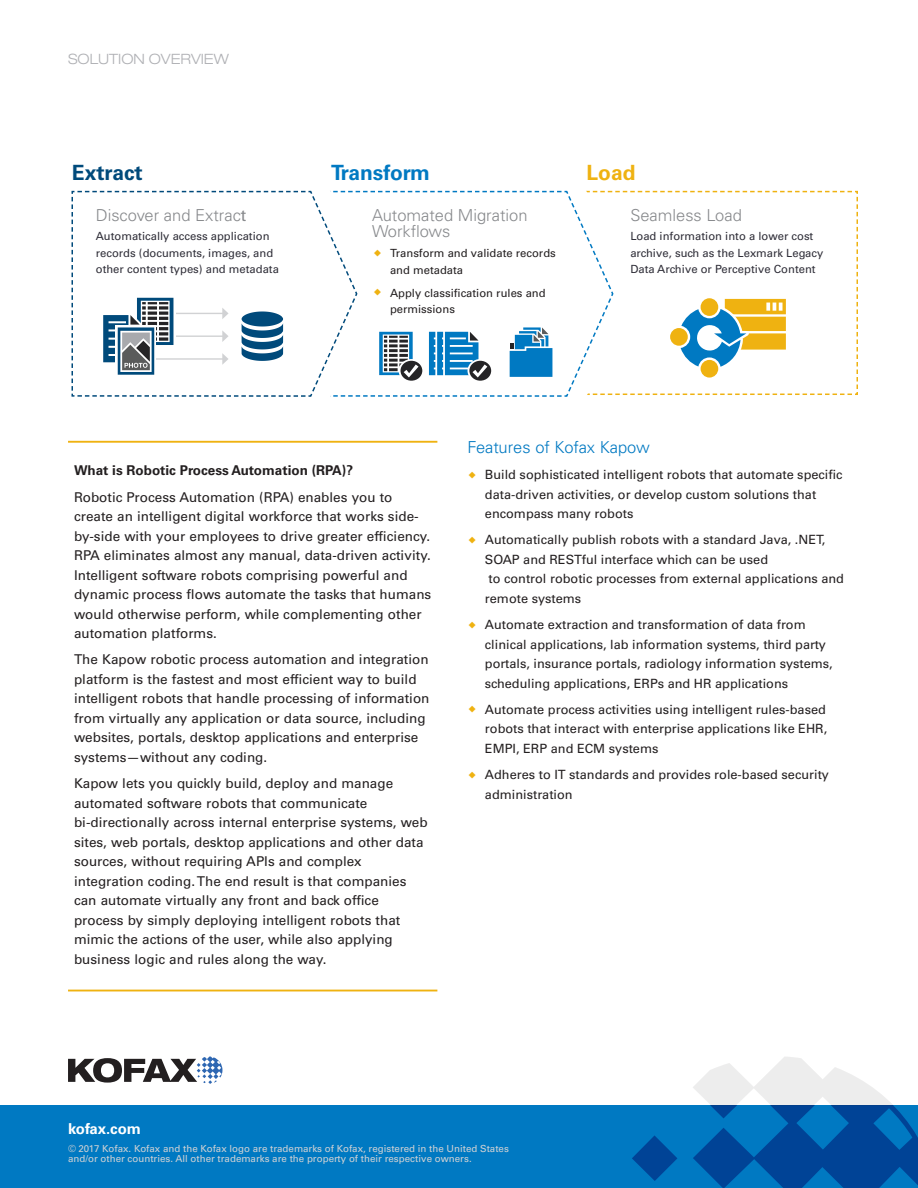
<style>
.page{position:relative;width:918px;height:1188px;background:#fff}
.page>*{position:absolute;margin:0;border:0;box-sizing:border-box;transform-origin:0 0}
.Header_Style_-_Level{font:700 21px "Univers LT Std";letter-spacing:-.01em;color:#0079c2}
.Header_Style_-_Level-2{font:700 21px "Univers LT Std";color:#004a7b}
.Header_Style_-_Level-3{font:700 21px "Univers LT Std";color:#efb211}
.Header_Style_-_Level-4{font:300 16.5px/16.5px "Univers LT Std";color:#87898c}
.t1{font:300 16.5px "Univers LT Std";color:#0079c2}
.t2{font:700 15px "Univers LT Std";color:#fff}
.document_label{font:300 expanded 14.25px "Helvetica Neue LT Std";color:#b0b1b5}
.body_copy{font:13.5px/19.5px "Univers LT Std";color:#231f20}
.t3{font:700 13.5px "Univers LT Std";color:#231f20}
.t4{font:12.75px/19.5px "Univers LT Std";color:#231f20}
.Header_Style_-_Level-5{font:11.25px/16.5px "Univers LT Std";color:#2f2e38}
.t5{font:11.25px/16.5px "Univers LT Std";color:#231f20}
.copyright{font:9.75px/10.5px "Univers LT Std";color:#d1d2d4}
.s1{font-weight:400}
</style>
<div class="page">
<div style="left:0;top:1105px;width:918px;height:83px;background:#0079c2"></div>
<svg style="left:632px;top:1135px;width:45px;height:46px"></svg>
<svg style="left:68px;top:1056px;width:154px;height:28px"></svg>
<svg style="left:693px;top:1057px;width:225px;height:131px"></svg>
<hr style="left:68px;top:441px;width:369px;height:2px;background:#efb211">
<hr style="left:68px;top:990px;width:369px;height:1px;background:#efb211">
<svg style="left:71px;top:191px;width:787px;height:206px"></svg>
<p class="document_label" style="left:68px;top:51px;width:162px">SOLUTION OVERVIEW</p>
<p class="Header_Style_-_Level-2" style="left:72px;top:161px;width:72px">Extract</p>
<p class="Header_Style_-_Level" style="left:331px;top:161px;width:100px">Transform</p>
<p class="Header_Style_-_Level-3" style="left:587px;top:161px;width:51px">Load</p>
<p class="Header_Style_-_Level-4" style="left:96px;top:207px;width:152px">Discover and Extrac<span class="s1">t</span></p>
<p class="Header_Style_-_Level-4" style="left:372px;top:207px;width:157px">Automated Migration<br>Workflows</p>
<p class="Header_Style_-_Level-4" style="left:630px;top:207px;width:113px">Seamless Load</p>
<p class="Header_Style_-_Level-5" style="left:630px;top:228px;width:195px">Load information into a lower cost archive, such as the Lexmark Legacy<br>Data Archive or Perceptive Content</p>
<p class="Header_Style_-_Level-5" style="left:96px;top:228px;width:185px">Automatically access application records (documents, images, and other content types) and metadata</p>
<p class="t5" style="left:390px;top:245px;width:167px">Transform and validate records and metadata</p>
<p class="t5" style="left:390px;top:285px;width:157px">Apply classification rules and permissions</p>
<p class="t3" style="left:74px;top:463px;width:281px">What is Robotic Process Automation (RPA)?</p>
<p class="body_copy" style="left:74px;top:487px;width:359px">Robotic Process Automation (RPA) enables you to create an intelligent digital workforce that works side&shy;by-side with your employees to drive greater efficiency.<br>RPA eliminates almost any manual, data-driven activity.<br>Intelligent software robots comprising powerful and dynamic process flows automate the tasks that humans would otherwise perform, while complementing other automation platforms.</p>
<p class="body_copy" style="left:74px;top:650px;width:357px">The Kapow robotic process automation and integration platform is the fastest and most efficient way to build intelligent robots that handle processing of information from virtually any application or data source, including websites, portals, desktop applications and enterprise systems—without any coding.</p>
<p class="body_copy" style="left:74px;top:774px;width:355px">Kapow lets you quickly build, deploy and manage automated software robots that communicate bi-directionally across internal enterprise systems, web sites, web portals, desktop applications and other data sources, without requiring APIs and complex integration coding. The end result is that companies can automate virtually any front and back office process by simply deploying intelligent robots that mimic the actions of the user, while also applying business logic and rules along the way.</p>
<p class="t1" style="left:468px;top:437px;width:184px">Features of Kofax Kapow</p>
<p class="t4" style="left:485px;top:465px;width:359px">Build sophisticated intelligent robots that automate specific data-driven activities, or develop custom solutions that encompass many robots</p>
<p class="t4" style="left:485px;top:530px;width:361px">Automatically publish robots with a standard Java, .NET, SOAP and RESTful interface which can be used<br>to control robotic processes from external applications and remote systems</p>
<p class="t4" style="left:485px;top:615px;width:349px">Automate extraction and transformation of data from clinical applications, lab information systems, third party portals, insurance portals, radiology information systems, scheduling applications, ERPs and HR applications</p>
<p class="t4" style="left:485px;top:700px;width:344px;text-align:justify">Automate process activities using intelligent rules-based robots that interact with enterprise applications like EHR, EMPI, ERP and ECM systems</p>
<p class="t4" style="left:485px;top:765px;width:346px">Adheres to IT standards and provides role-based security administration</p>
<p class="t2" style="left:68px;top:1120px;width:75px">kofax.com</p>
<p class="copyright" style="left:68px;top:1143px;width:442px">© 2017 Kofax. Kofax and the Kofax logo are trademarks of Kofax, registered in the United States and/or other countries. All other trademarks are the property of their respective owners.</p>
</div>
